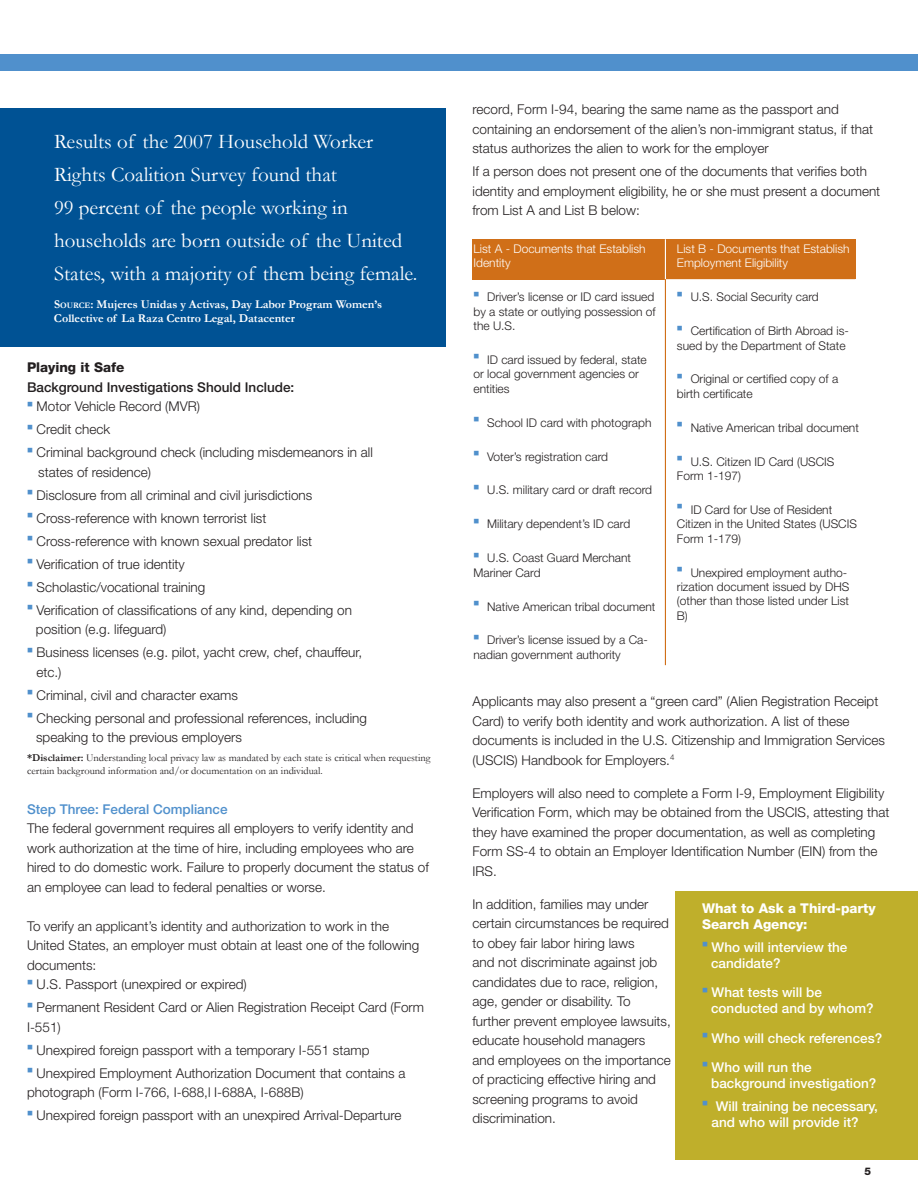
<style>
.page{position:relative;width:918px;height:1188px;background:#fff}
.page>*{position:absolute;margin:0;border:0;box-sizing:border-box;transform-origin:0 0}
.t1{font:21px/33px "Garamond";color:#fff}
.t2{font:300 13.5px/19.5px "Helvetica Neue";color:#231f20}
.t3{font:500 13.5px/16.2px "Helvetica Neue";color:#fff}
.t4{font:500 13.5px "Helvetica Neue";color:#231f20}
.t5{font:800 13.5px/16.2px "Helvetica Neue";color:#fff}
.t6{font:500 13.5px "Helvetica Neue";color:#5090cc}
.t7{font:800 13.5px "Helvetica Neue";color:#231f20}
.t8{font:300 12px/14.4px "Helvetica Neue";color:#231f20}
.t9{font:700 12px/14.4px "Garamond";color:#fff}
.t10{font:300 12px/14.4px "Helvetica Neue";color:#fff}
.t11{font:10.5px/12.6px "Garamond";color:#231f20}
.t12{font:800 10.5px "Helvetica Neue";color:#231f20}
.s1{font-style:inherit}
.s2{font-size:8.4px}
.s3{font-weight:700}
</style>
<div class="page">
<div style="left:0;top:54px;width:918px;height:16px;background:#5090cc"></div>
<div style="left:0;top:108px;width:446px;height:238px;background:#005294"></div>
<div style="left:675px;top:891px;width:243px;height:269px;background:#bfaf2b"></div>
<div style="left:664px;top:239px;width:191px;height:40px;background:#d06f18"></div>
<div style="left:472px;top:239px;width:194px;height:40px;background:#d06f18"></div>
<hr style="left:665px;top:239px;width:1px;height:41px;background:#fff">
<hr style="left:665px;top:279px;width:1px;height:386px;background:#d06f18">
<h1 class="t1" style="left:54px;top:125px;width:365px">Results of the 2007 Household Worker Rights Coalition Survey found that<br>99 percent of the people working in households are born outside of the United States, with a majority of them being female.</h1>
<p class="t9" style="left:54px;top:297px;width:330px"><span class="s1">S</span><span class="s2">OURCE</span><span class="s1">:</span> Mujeres Unidas y Activas, Day Labor Program Women’s<br>Collective of La Raza Centro Legal, Datacenter</p>
<p class="t7" style="left:27px;top:359px;width:99px">Playing it Safe</p>
<p class="t4" style="left:27px;top:379px;width:269px">Background Investigations Should Include:</p>
<p class="t2" style="left:27px;top:396px;width:174px"><sup>■</sup> Motor Vehicle Record (MVR)</p>
<p class="t2" style="left:27px;top:419px;width:85px"><sup>■</sup> Credit check</p>
<p class="t2" style="left:38px;top:442px;width:336px;text-indent:-11px"><sup>■</sup> Criminal background check (including misdemeanors in all states of residence)</p>
<p class="t2" style="left:27px;top:485px;width:287px"><sup>■</sup> Disclosure from all criminal and civil jurisdictions</p>
<p class="t2" style="left:27px;top:508px;width:241px"><sup>■</sup> Cross-reference with known terrorist list</p>
<p class="t2" style="left:27px;top:531px;width:287px"><sup>■</sup> Cross-reference with known sexual predator list</p>
<p class="t2" style="left:27px;top:554px;width:159px"><sup>■</sup> Verification of true identity</p>
<p class="t2" style="left:27px;top:577px;width:180px"><sup>■</sup> Scholastic/vocational training</p>
<p class="t2" style="left:36px;top:600px;width:317px;text-indent:-9px"><sup>■</sup> Verification of classifications of any kind, depending on position (e.g. lifeguard)</p>
<p class="t2" style="left:37px;top:642px;width:327px;text-indent:-10px"><sup>■</sup> Business licenses (e.g. pilot, yacht crew, chef, chauffeur, etc.)</p>
<p class="t2" style="left:27px;top:685px;width:212px"><sup>■</sup> Criminal, civil and character exams</p>
<p class="t2" style="left:36px;top:708px;width:332px;text-indent:-9px"><sup>■</sup> Checking personal and professional references, including speaking to the previous employers</p>
<p class="t11" style="left:27px;top:752px;width:405px"><span class="s3">*Disclaimer:</span> Understanding local privacy law as mandated by each state is critical when requesting certain background information and/or documentation on an individual.</p>
<p class="t6" style="left:27px;top:801px;width:202px">Step Three: Federal Compliance</p>
<p class="t2" style="left:27px;top:818px;width:403px">The federal government requires all employers to verify identity and work authorization at the time of hire, including employees who are hired to do domestic work. Failure to properly document the status of an employee can lead to federal penalties or worse.</p>
<p class="t2" style="left:27px;top:916px;width:394px">To verify an applicant’s identity and authorization to work in the<br>United States, an employer must obtain at least one of the following documents:</p>
<p class="t2" style="left:27px;top:974px;width:221px"><sup>■</sup> U.S. Passport (unexpired or expired)</p>
<p class="t2" style="left:27px;top:998px;width:399px"><sup>■</sup> Permanent Resident Card or Alien Registration Receipt Card (Form<br>I-551)</p>
<p class="t2" style="left:27px;top:1040px;width:344px"><sup>■</sup> Unexpired foreign passport with a temporary I-551 stamp</p>
<p class="t2" style="left:27px;top:1063px;width:380px"><sup>■</sup> Unexpired Employment Authorization Document that contains a photograph (Form I-766, I-688,l I-688A, I-688B)</p>
<p class="t2" style="left:27px;top:1106px;width:376px"><sup>■</sup> Unexpired foreign passport with an unexpired Arrival-Departure</p>
<p class="t2" style="left:473px;top:99px;width:402px">record, Form I-94, bearing the same name as the passport and containing an endorsement of the alien’s non-immigrant status, if that status authorizes the alien to work for the employer</p>
<p class="t2" style="left:473px;top:161px;width:409px">If a person does not present one of the documents that verifies both identity and employment eligibility, he or she must present a document from List A and List B below:</p>
<p class="t10" style="left:473px;top:241px;width:174px">List A - Documents that Establish<br>Identity</p>
<p class="t8" style="left:473px;top:290px;width:184px;text-align:justify"><sup>■</sup> Driver’s license or ID card issued by a state or outlying possession of the U.S.</p>
<p class="t8" style="left:473px;top:352px;width:175px"><sup>■</sup> ID card issued by federal, state or local government agencies or entities</p>
<p class="t8" style="left:473px;top:415px;width:180px"><sup>■</sup> School ID card with photograph</p>
<p class="t8" style="left:473px;top:449px;width:136px"><sup>■</sup> Voter’s registration card</p>
<p class="t8" style="left:473px;top:483px;width:180px"><sup>■</sup> U.S. military card or draft record</p>
<p class="t8" style="left:473px;top:517px;width:158px"><sup>■</sup> Military dependent’s ID card</p>
<p class="t8" style="left:473px;top:551px;width:159px"><sup>■</sup> U.S. Coast Guard Merchant<br>Mariner Card</p>
<p class="t8" style="left:473px;top:599px;width:184px"><sup>■</sup> Native American tribal document</p>
<p class="t8" style="left:473px;top:633px;width:176px"><sup>■</sup> Driver’s license issued by a Ca&shy;nadian government authority</p>
<p class="t10" style="left:677px;top:241px;width:174px">List B - Documents that Establish<br>Employment Eligibility</p>
<p class="t8" style="left:677px;top:290px;width:143px"><sup>■</sup> U.S. Social Security card</p>
<p class="t8" style="left:677px;top:323px;width:174px"><sup>■</sup> Certification of Birth Abroad is&shy;sued by the Department of State</p>
<p class="t8" style="left:677px;top:372px;width:163px"><sup>■</sup> Original or certified copy of a birth certificate</p>
<p class="t8" style="left:677px;top:420px;width:184px"><sup>■</sup> Native American tribal document</p>
<p class="t8" style="left:677px;top:454px;width:159px"><sup>■</sup> U.S. Citizen ID Card (USCIS<br>Form 1-197)</p>
<p class="t8" style="left:677px;top:502px;width:182px"><sup>■</sup> ID Card for Use of Resident<br>Citizen in the United States (USCIS<br>Form 1-179)</p>
<p class="t8" style="left:677px;top:565px;width:174px"><sup>■</sup> Unexpired employment autho&shy;rization document issued by DHS (other than those listed under List<br>B)</p>
<p class="t2" style="left:473px;top:691px;width:414px">Applicants may also present a “green card” (Alien Registration Receipt Card) to verify both identity and work authorization. A list of these documents is included in the U.S. Citizenship and Immigration Services (USCIS) Handbook for Employers.<sup>4</sup></p>
<p class="t2" style="left:472px;top:783px;width:418px">Employers will also need to complete a Form I-9, Employment Eligibility Verification Form, which may be obtained from the USCIS, attesting that they have examined the proper documentation, as well as completing Form SS-4 to obtain an Employer Identification Number (EIN) from the IRS.</p>
<p class="t2" style="left:472px;top:894px;width:200px">In addition, families may under certain circumstances be required to obey fair labor hiring laws<br>and not discriminate against job candidates due to race, religion, age, gender or disability. To further prevent employee lawsuits, educate household managers<br>and employees on the importance of practicing effective hiring and screening programs to avoid discrimination.</p>
<p class="t5" style="left:702px;top:900px;width:175px">What to Ask a Third-party<br>Search Agency:</p>
<p class="t3" style="left:711px;top:939px;width:138px;text-indent:-9px"><sup>■</sup> Who will interview the candidate?</p>
<p class="t3" style="left:711px;top:984px;width:164px;text-indent:-9px"><sup>■</sup> What tests will be conducted and by whom?</p>
<p class="t3" style="left:702px;top:1030px;width:182px"><sup>■</sup> Who will check references?</p>
<p class="t3" style="left:711px;top:1059px;width:167px;text-indent:-9px"><sup>■</sup> Who will run the background investigation?</p>
<p class="t3" style="left:712px;top:1098px;width:168px;text-indent:-10px"><sup>■</sup> Will training be necessary, and who will provide it?</p>
<p class="t12" style="left:865px;top:1165px;width:8px">5</p>
</div>
